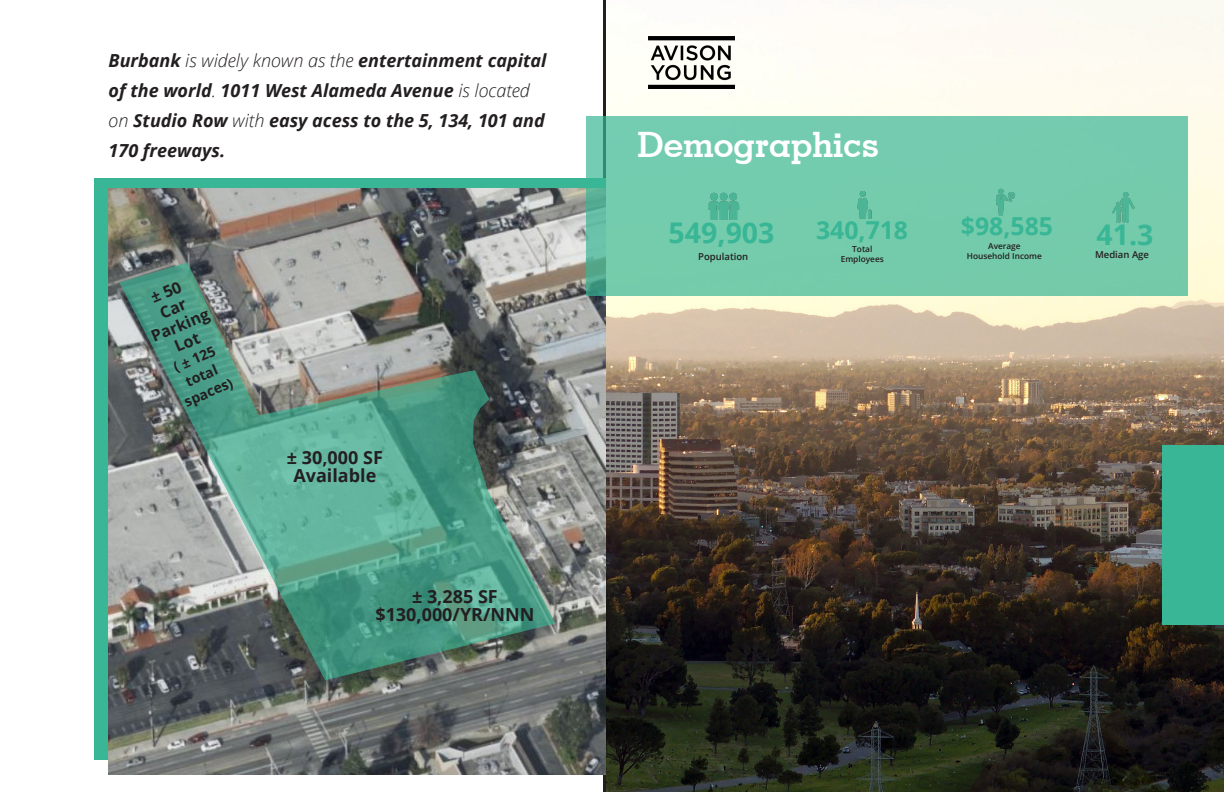
<style>
.page{position:relative;width:1224px;height:792px;background:#fff}
.page>*{position:absolute;margin:0;border:0;box-sizing:border-box;transform-origin:0 0}
.t1{font:700 35px "Geometric Slab 703 BT";color:#fff}
.t2{font:700 28.5px "Open Sans";color:#39b695}
.t3{font:700 24.8px "Open Sans";color:#39b695}
.t4{font:italic 700 18px/30px "Open Sans";color:#231f20}
.t5{font:700 18px "Open Sans";color:#231f20}
.t6{font:700 16px "Open Sans";color:#231f20}
.t7{font:700 14px "Open Sans";color:#231f20}
.t8{font:600 9.5px "Open Sans";color:#231f20}
.t9{font:600 8.3px "Open Sans";color:#231f20}
.s1{font-weight:300}
</style>
<div class="page">
<div style="left:94px;top:179px;width:518px;height:581px;background:#39b695"></div>
<img style="left:109px;top:189px;width:498px;height:585px">
<svg style="left:119px;top:262px;width:437px;height:419px;background:#6f9186"></svg>
<img style="left:607px;top:0;width:617px;height:792px">
<div style="left:1162px;top:446px;width:62px;height:179px;background:#39b695"></div>
<div style="left:586px;top:116px;width:602px;height:180px;background:#74cbad"></div>
<img style="left:648px;top:36px;width:87px;height:53px">
<img style="left:708px;top:192px;width:31px;height:28px">
<img style="left:857px;top:192px;width:15px;height:26px">
<img style="left:1112px;top:192px;width:23px;height:31px">
<img style="left:996px;top:189px;width:19px;height:27px">
<svg style="left:151px;top:281px;width:37px;height:38px"></svg>
<svg style="left:174px;top:332px;width:27px;height:20px"></svg>
<p class="t4" style="left:109px;top:45px;width:440px">Burbank <span class="s1">is widely known as the</span> entertainment capital of the world<span class="s1">.</span> 1011 West Alameda Avenue <span class="s1">is located on</span> Studio Row <span class="s1">with</span> easy acess to the 5, 134, 101 and 170 freeways.</p>
<p class="t6" style="left:148px;top:327px;width:63px;rotate:-23deg">Parking</p>
<p class="t7" style="left:170px;top:358px;width:46px;rotate:-23deg">( ± 125</p>
<p class="t7" style="left:182px;top:373px;width:35px;rotate:-23deg">total</p>
<p class="t7" style="left:181px;top:393px;width:53px;rotate:-23deg">spaces)</p>
<p class="t5" style="left:287px;top:445px;width:98px">± 30,000 SF</p>
<p class="t5" style="left:293px;top:463px;width:84px">Available</p>
<p class="t5" style="left:412px;top:584px;width:87px">± 3,285 SF</p>
<p class="t5" style="left:375px;top:602px;width:161px">$130,000/YR/NNN</p>
<p class="t1" style="left:637px;top:123px;width:244px">Demographics</p>
<p class="t2" style="left:669px;top:212px;width:107px">549,903</p>
<p class="t8" style="left:698px;top:250px;width:52px">Population</p>
<p class="t3" style="left:816px;top:212px;width:93px">340,718</p>
<p class="t9" style="left:852px;top:243px;width:22px">Total</p>
<p class="t9" style="left:841px;top:253px;width:45px">Employees</p>
<p class="t3" style="left:961px;top:209px;width:93px">$98,585</p>
<p class="t9" style="left:988px;top:241px;width:34px">Average</p>
<p class="t9" style="left:967px;top:251px;width:76px">Household Income</p>
<p class="t2" style="left:1097px;top:215px;width:58px">41.3</p>
<p class="t8" style="left:1095px;top:248px;width:56px">Median Age</p>
</div>
